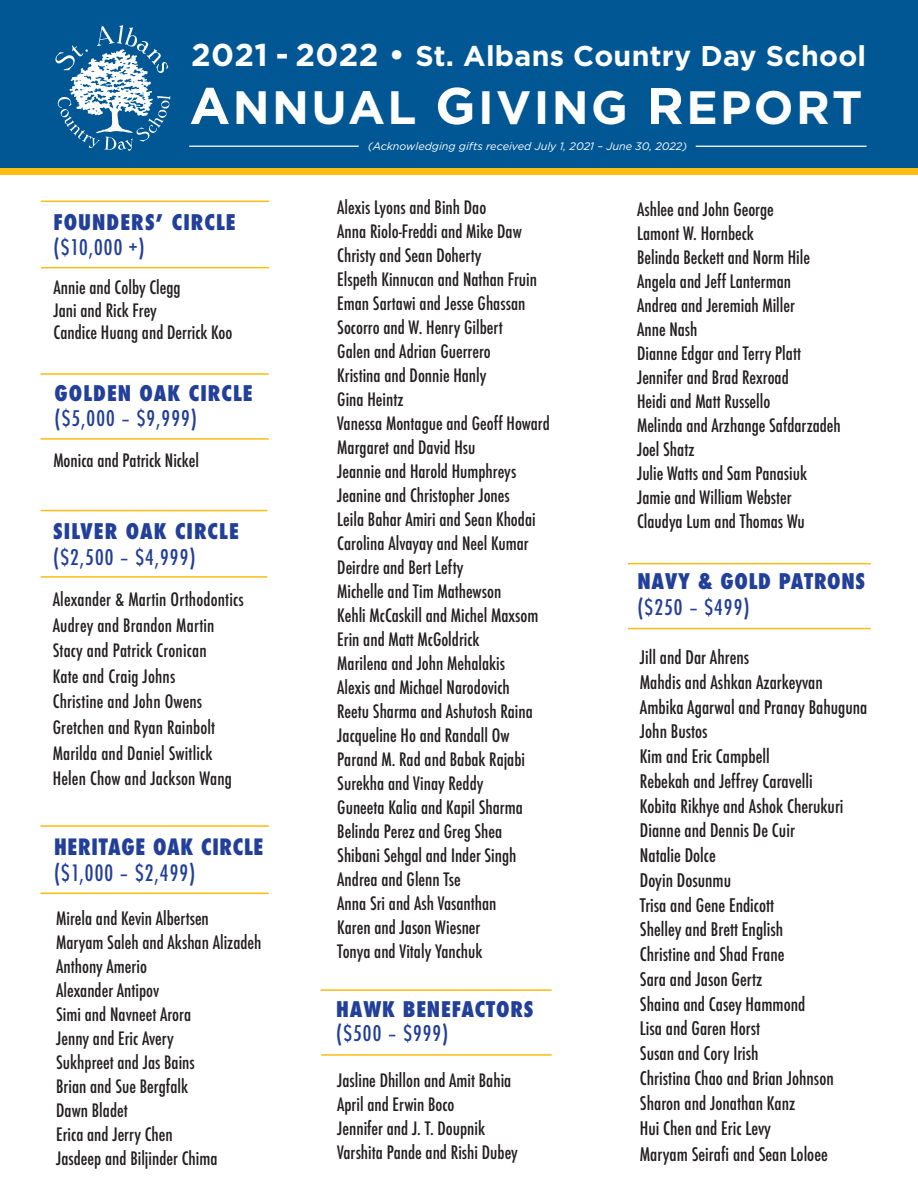
<style>
.page{position:relative;width:918px;height:1188px;background:#fff}
.page>*{position:absolute;margin:0;border:0;box-sizing:border-box;transform-origin:0 0}
.t1{font:700 46.8px "Gotham";letter-spacing:.05em;color:#fff}
.t2{font:700 28.5px "Gotham";letter-spacing:.01em;color:#fff}
.t3{font:800 condensed 21.9px "Futura";letter-spacing:.035em;color:#223f99;scale:.96 1}
.t4{font:500 condensed 21.9px "Futura";letter-spacing:.05em;color:#223f99;scale:.96 1}
.t5{font:800 condensed 21px "Futura";letter-spacing:.045em;color:#223f99}
.t6{font:500 condensed 21px "Futura";letter-spacing:.05em;color:#223f99}
.t7{font:500 condensed 18.3px/24.9px "Futura";color:#231f20}
.t8{font:500 condensed 18px/24px "Futura";color:#231f20}
.t9{font:italic 10.8px "Gotham";color:#fff}
.s1{font-size:31.5px}
.s2{font-size:31.8px}
.s3{font-size:51.45px}
</style>
<div class="page">
<div style="left:0;top:0;width:918px;height:169px;background:#005794"></div>
<hr style="left:322px;top:1054px;width:229px;height:2px;background:#fdbc12">
<hr style="left:321px;top:989px;width:230px;height:2px;background:#fdbc12">
<hr style="left:629px;top:628px;width:241px;height:1px;background:#fdbc12">
<hr style="left:629px;top:563px;width:241px;height:1px;background:#fdbc12">
<hr style="left:42px;top:267px;width:226px;height:1px;background:#fdbc12">
<hr style="left:42px;top:201px;width:226px;height:1px;background:#fdbc12">
<hr style="left:41px;top:576px;width:226px;height:2px;background:#fdbc12">
<hr style="left:41px;top:510px;width:226px;height:1px;background:#fdbc12">
<hr style="left:41px;top:438px;width:227px;height:2px;background:#fdbc12">
<hr style="left:41px;top:373px;width:227px;height:2px;background:#fdbc12">
<hr style="left:41px;top:893px;width:227px;height:1px;background:#fdbc12">
<hr style="left:41px;top:825px;width:227px;height:2px;background:#fdbc12">
<div style="left:0;top:168px;width:918px;height:7px;background:#fdbc12"></div>
<svg style="left:55px;top:25px;width:115px;height:126px"></svg>
<hr style="left:696px;top:146px;width:171px;height:1px;background:#fff">
<hr style="left:189px;top:146px;width:170px;height:1px;background:#fff">
<h2 class="t2" style="left:191px;top:37px;width:677px"><span class="s1">2021 - 2022</span> <span class="s2">•</span> St. Albans Country Day School</h2>
<h1 class="t1" style="left:189px;top:76px;width:675px"><span class="s3">A</span>NNUAL <span class="s3">G</span>IVING <span class="s3">R</span>EPORT</h1>
<p class="t5" style="left:53px;top:208px;width:184px">FOUNDERSʼ CIRCLE</p>
<p class="t6" style="left:53px;top:234px;width:93px">($10,000 +)</p>
<p class="t8" style="left:54px;top:277px;width:180px;line-height:22.5px">Annie and Colby Clegg<br>Jani and Rick Frey<br>Candice Huang and Derrick Koo</p>
<p class="t5" style="left:55px;top:379px;width:200px">GOLDEN OAK CIRCLE</p>
<p class="t6" style="left:55px;top:405px;width:144px">($5,000 – $9,999)</p>
<p class="t8" style="left:53px;top:449px;width:147px">Monica and Patrick Nickel</p>
<p class="t5" style="left:53px;top:517px;width:187px">SILVER OAK CIRCLE</p>
<p class="t6" style="left:53px;top:543px;width:144px">($2,500 – $4,999)</p>
<p class="t8" style="left:53px;top:587px;width:193px;line-height:25.7px">Alexander &amp; Martin Orthodontics<br>Audrey and Brandon Martin<br>Stacy and Patrick Cronican<br>Kate and Craig Johns<br>Christine and John Owens<br>Gretchen and Ryan Rainbolt<br>Marilda and Daniel Switlick<br>Helen Chow and Jackson Wang</p>
<p class="t3" style="left:54px;top:832px;width:219px">HERITAGE OAK CIRCLE</p>
<p class="t4" style="left:54px;top:859px;width:149px">($1,000 – $2,499)</p>
<p class="t8" style="left:56px;top:906px;width:207px">Mirela and Kevin Albertsen<br>Maryam Saleh and Akshan Alizadeh<br>Anthony Amerio<br>Alexander Antipov<br>Simi and Navneet Arora<br>Jenny and Eric Avery<br>Sukhpreet and Jas Bains<br>Brian and Sue Bergfalk<br>Dawn Bladet<br>Erica and Jerry Chen<br>Jasdeep and Biljinder Chima</p>
<p class="t9" style="left:368px;top:139px;width:321px">(Acknowledging gifts received July 1, 2021 – June 30, 2022)</p>
<p class="t8" style="left:337px;top:196px;width:214px">Alexis Lyons and Binh Dao<br>Anna Riolo-Freddi and Mike Daw<br>Christy and Sean Doherty<br>Elspeth Kinnucan and Nathan Fruin<br>Eman Sartawi and Jesse Ghassan<br>Socorro and W. Henry Gilbert<br>Galen and Adrian Guerrero<br>Kristina and Donnie Hanly<br>Gina Heintz<br>Vanessa Montague and Geoff Howard<br>Margaret and David Hsu<br>Jeannie and Harold Humphreys<br>Jeanine and Christopher Jones<br>Leila Bahar Amiri and Sean Khodai<br>Carolina Alvayay and Neel Kumar<br>Deirdre and Bert Lefty<br>Michelle and Tim Mathewson<br>Kehli McCaskill and Michel Maxsom<br>Erin and Matt McGoldrick<br>Marilena and John Mehalakis<br>Alexis and Michael Narodovich<br>Reetu Sharma and Ashutosh Raina<br>Jacqueline Ho and Randall Ow<br>Parand M. Rad and Babak Rajabi<br>Surekha and Vinay Reddy<br>Guneeta Kalia and Kapil Sharma<br>Belinda Perez and Greg Shea<br>Shibani Sehgal and Inder Singh<br>Andrea and Glenn Tse<br>Anna Sri and Ash Vasanthan<br>Karen and Jason Wiesner<br>Tonya and Vitaly Yanchuk</p>
<p class="t5" style="left:336px;top:995px;width:199px">HAWK BENEFACTORS</p>
<p class="t6" style="left:336px;top:1020px;width:114px">($500 – $999)</p>
<p class="t8" style="left:337px;top:1068px;width:182px">Jasline Dhillon and Amit Bahia<br>April and Erwin Boco<br>Jennifer and J. T. Doupnik<br>Varshita Pande and Rishi Dubey</p>
<p class="t8" style="left:637px;top:198px;width:205px">Ashlee and John George<br>Lamont W. Hornbeck<br>Belinda Beckett and Norm Hile<br>Angela and Jeff Lanterman<br>Andrea and Jeremiah Miller<br>Anne Nash<br>Dianne Edgar and Terry Platt<br>Jennifer and Brad Rexroad<br>Heidi and Matt Russello<br>Melinda and Arzhange Safdarzadeh<br>Joel Shatz<br>Julie Watts and Sam Panasiuk<br>Jamie and William Webster<br>Claudya Lum and Thomas Wu</p>
<p class="t5" style="left:637px;top:567px;width:229px">NAVY &amp; GOLD PATRONS</p>
<p class="t6" style="left:637px;top:593px;width:114px">($250 – $499)</p>
<p class="t7" style="left:640px;top:645px;width:229px">Jill and Dar Ahrens<br>Mahdis and Ashkan Azarkeyvan<br>Ambika Agarwal and Pranay Bahuguna<br>John Bustos<br>Kim and Eric Campbell<br>Rebekah and Jeffrey Caravelli<br>Kobita Rikhye and Ashok Cherukuri<br>Dianne and Dennis De Cuir<br>Natalie Dolce<br>Doyin Dosunmu<br>Trisa and Gene Endicott<br>Shelley and Brett English<br>Christine and Shad Frane<br>Sara and Jason Gertz<br>Shaina and Casey Hammond<br>Lisa and Garen Horst<br>Susan and Cory Irish<br>Christina Chao and Brian Johnson<br>Sharon and Jonathan Kanz<br>Hui Chen and Eric Levy<br>Maryam Seirafi and Sean Loloee</p>
</div>
